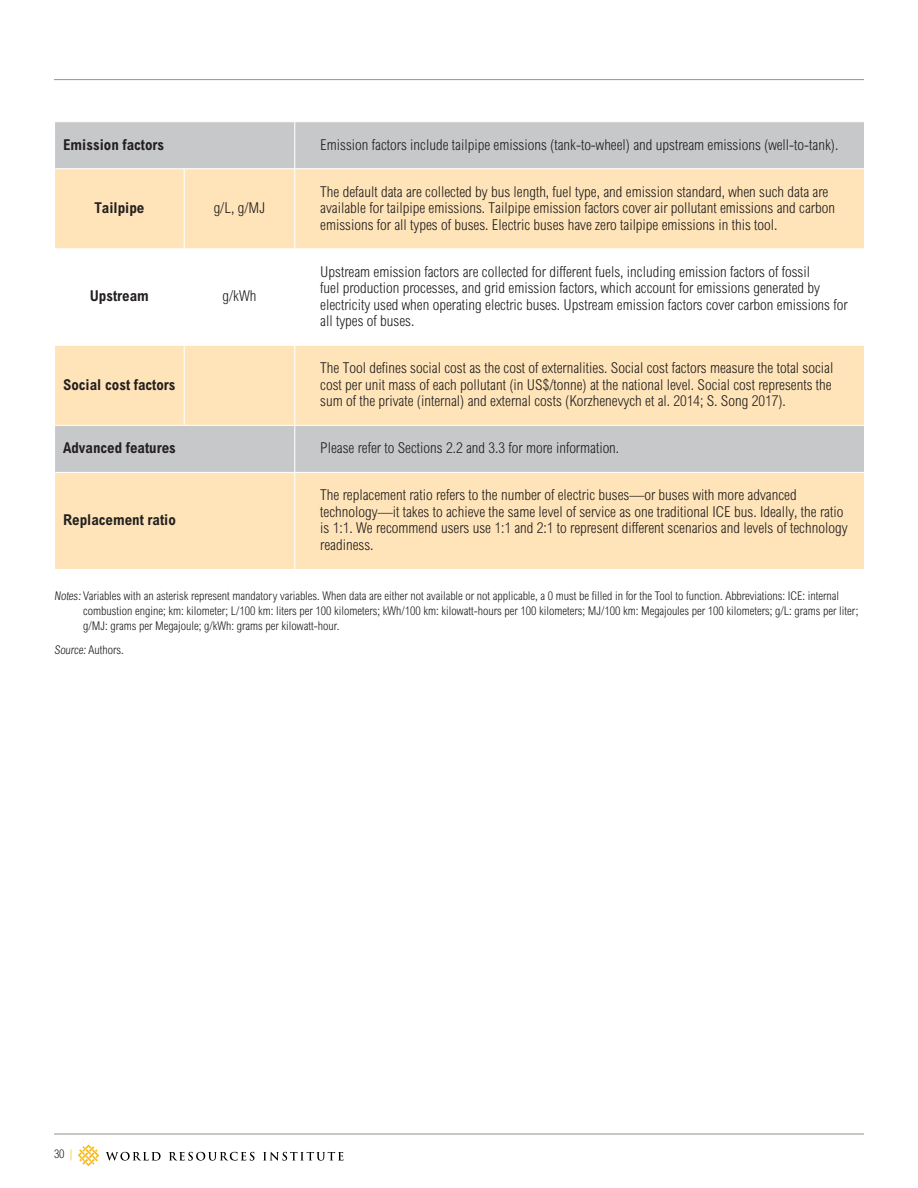
<style>
.page{position:relative;width:918px;height:1188px;background:#fff}
.page>*{position:absolute;margin:0;border:0;box-sizing:border-box;transform-origin:0 0}
.图表__标题{font:300 condensed 15px/16.5px "Arial MT Std";color:#231f20}
.图表__标题-2{font:700 condensed 15px "Arial MT Std";color:#231f20}
.Heading__Body{font:300 condensed 12px/15px "Arial MT Std";color:#231f20}
.s1{color:#fcb814}
</style>
<div class="page">
<hr style="left:54px;top:79px;width:810px;height:1px;background:#94948a">
<hr style="left:54px;top:1134px;width:810px;height:1px;background:#94948a">
<svg style="left:78px;top:1144px;width:21px;height:22px"></svg>
<svg style="left:106px;top:1152px;width:55px;height:9px"></svg>
<svg style="left:169px;top:1152px;width:85px;height:9px"></svg>
<svg style="left:263px;top:1152px;width:81px;height:9px"></svg>
<div style="left:55px;top:122px;width:809px;height:46px;background:#c7c8ca"></div>
<svg style="left:55px;top:169px;width:809px;height:400px;fill:#fee4b8"></svg>
<hr style="left:184px;top:169px;width:1px;height:80px;background:#fff">
<hr style="left:184px;top:249px;width:1px;height:96px;background:#fff">
<hr style="left:184px;top:346px;width:1px;height:79px;background:#fff">
<hr style="left:294px;top:169px;width:1px;height:80px;background:#fff">
<hr style="left:294px;top:249px;width:1px;height:96px;background:#fff">
<hr style="left:294px;top:346px;width:1px;height:79px;background:#fff">
<hr style="left:294px;top:473px;width:1px;height:96px;background:#fff">
<hr style="left:55px;top:249px;width:129px;height:1px;background:#fff">
<hr style="left:184px;top:249px;width:111px;height:1px;background:#fff">
<hr style="left:295px;top:249px;width:569px;height:1px;background:#fff">
<hr style="left:55px;top:345px;width:129px;height:1px;background:#fff">
<hr style="left:184px;top:345px;width:111px;height:1px;background:#fff">
<hr style="left:295px;top:345px;width:569px;height:1px;background:#fff">
<hr style="left:55px;top:425px;width:129px;height:1px;background:#fff">
<hr style="left:184px;top:425px;width:111px;height:1px;background:#fff">
<hr style="left:295px;top:425px;width:569px;height:1px;background:#fff">
<hr style="left:294px;top:426px;width:1px;height:46px;background:#fff">
<hr style="left:55px;top:472px;width:129px;height:1px;background:#fff">
<hr style="left:184px;top:472px;width:111px;height:1px;background:#fff">
<hr style="left:295px;top:472px;width:569px;height:1px;background:#fff">
<hr style="left:294px;top:122px;width:1px;height:47px;background:#fff">
<p class="图表__标题-2" style="left:63px;top:136px;width:103px">Emission factors</p>
<p class="图表__标题" style="left:320px;top:136px;width:520px">Emission factors include tailpipe emissions (tank-to-wheel) and upstream emissions (well-to-tank).</p>
<p class="图表__标题-2" style="left:94px;top:199px;width:52px">Tailpipe</p>
<p class="图表__标题" style="left:214px;top:200px;width:53px">g/L, g/MJ</p>
<p class="图表__标题-2" style="left:90px;top:287px;width:61px">Upstream</p>
<p class="图表__标题" style="left:222px;top:288px;width:36px">g/kWh</p>
<p class="图表__标题-2" style="left:63px;top:376px;width:114px">Social cost factors</p>
<p class="图表__标题" style="left:320px;top:183px;width:516px">The default data are collected by bus length, fuel type, and emission standard, when such data are available for tailpipe emissions. Tailpipe emission factors cover air pollutant emissions and carbon emissions for all types of buses. Electric buses have zero tailpipe emissions in this tool.</p>
<p class="图表__标题" style="left:320px;top:263px;width:529px">Upstream emission factors are collected for different fuels, including emission factors of fossil<br>fuel production processes, and grid emission factors, which account for emissions generated by electricity used when operating electric buses. Upstream emission factors cover carbon emissions for all types of buses.</p>
<p class="图表__标题" style="left:320px;top:360px;width:515px;text-align:justify">The Tool defines social cost as the cost of externalities. Social cost factors measure the total social cost per unit mass of each pollutant (in US$/tonne) at the national level. Social cost represents the sum of the private (internal) and external costs (Korzhenevych et al. 2014; S. Song 2017).</p>
<p class="图表__标题-2" style="left:63px;top:439px;width:114px">Advanced features</p>
<p class="图表__标题" style="left:320px;top:440px;width:301px">Please refer to Sections 2.2 and 3.3 for more information.</p>
<p class="图表__标题-2" style="left:63px;top:511px;width:114px">Replacement ratio</p>
<p class="图表__标题" style="left:320px;top:487px;width:529px">The replacement ratio refers to the number of electric buses—or buses with more advanced technology—it takes to achieve the same level of service as one traditional ICE bus. Ideally, the ratio is 1:1. We recommend users use 1:1 and 2:1 to represent different scenarios and levels of technology readiness.</p>
<p class="Heading__Body" style="left:83px;top:588px;width:777px;text-indent:-29px">Notes:Variables with an asterisk represent mandatory variables. When data are either not available or not applicable, a 0 must be filled in for the Tool to function. Abbreviations: ICE: internal combustion engine; km: kilometer; L/100 km: liters per 100 kilometers; kWh/100 km: kilowatt-hours per 100 kilometers; MJ/100 km: Megajoules per 100 kilometers; g/L: grams per liter; g/MJ: grams per Megajoule; g/kWh: grams per kilowatt-hour.</p>
<p class="Heading__Body" style="left:54px;top:642px;width:71px">Source: Authors.</p>
<p class="Heading__Body" style="left:54px;top:1146px;width:20px">30 <span class="s1">|</span></p>
</div>
